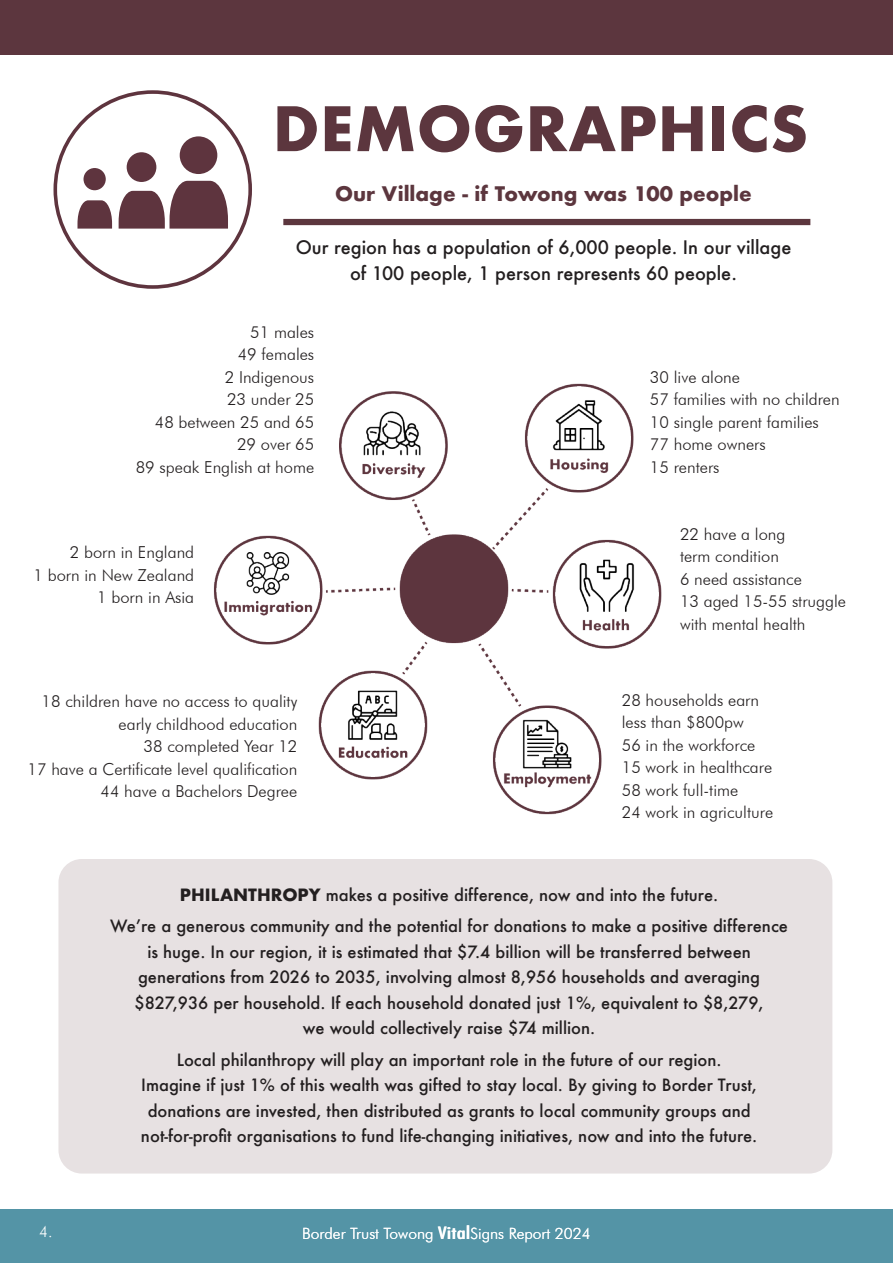
<style>
.page{position:relative;width:893px;height:1263px;background:#fff}
.page>*{position:absolute;margin:0;border:0;box-sizing:border-box;transform-origin:0 0}
.t1{font:700 59.55px "Futura";letter-spacing:.01em;color:#5c363e}
.t2{font:700 19.5px "Futura";color:#5c363e}
.t3{font:500 18.15px "Futura";color:#231f20}
.t4{font:500 16.5px "Futura";color:#231f20}
.t5{font:300 16.5px/22.5px "Futura BT";color:#231f20;text-align:right}
.t6{font:300 15.6px "Futura BT";color:#fff}
.s1{font-weight:700}
.s2{font-family:"Futura";font-weight:500;font-stretch:condensed;font-size:16.5px}
</style>
<div class="page">
<div style="left:0;top:1209px;width:893px;height:54px;background:#5494a6"></div>
<img style="left:213px;top:383px;width:449px;height:432px">
<div style="left:0;top:0;width:893px;height:54px;background:#5c363e"></div>
<div style="left:58px;top:859px;width:774px;height:314px;background:#e7e1e2;border-radius:23px"></div>
<div style="left:283px;top:219px;width:527px;height:6px;background:#5c363e"></div>
<svg style="left:53px;top:90px;width:199px;height:199px"></svg>
<p class="t1" style="left:273px;top:86px;width:537px">DEMOGRAPHICS</p>
<p class="t2" style="left:335px;top:179px;width:418px">Our Village - if Towong was 100 people</p>
<p class="t3" style="left:296px;top:234px;width:497px">Our region has a population of 6,000 people. In our village</p>
<p class="t3" style="left:350px;top:261px;width:388px">of 100 people, 1 person represents 60 people.</p>
<p class="t5" style="left:250px;top:321px;width:66px">51 males</p>
<p class="t5" style="left:238px;top:343px;width:78px">49 females</p>
<p class="t5" style="left:225px;top:366px;width:91px">2 Indigenous</p>
<p class="t5" style="left:227px;top:388px;width:89px">23 under 25</p>
<p class="t5" style="left:155px;top:411px;width:161px">48 between 25 and 65</p>
<p class="t5" style="left:237px;top:433px;width:79px">29 over 65</p>
<p class="t5" style="left:136px;top:456px;width:180px">89 speak English at home</p>
<p class="t5" style="left:70px;top:541px;width:126px">2 born in England</p>
<p class="t5" style="left:34px;top:563px;width:162px">1 born in New Zealand</p>
<p class="t5" style="left:97px;top:586px;width:98px">1 born in Asia</p>
<p class="t5" style="left:42px;top:690px;width:257px">18 children have no access to quality early childhood education</p>
<p class="t5" style="left:144px;top:735px;width:155px">38 completed Year 12</p>
<p class="t5" style="left:28px;top:758px;width:271px">17 have a Certificate level qualification</p>
<p class="t5" style="left:101px;top:780px;width:198px">44 have a Bachelors Degree</p>
<p class="t5" style="left:650px;top:365px;width:92px">30 live alone</p>
<p class="t5" style="left:650px;top:388px;width:191px">57 families with no children</p>
<p class="t5" style="left:650px;top:410px;width:170px">10 single parent families</p>
<p class="t5" style="left:650px;top:433px;width:117px">77 home owners</p>
<p class="t5" style="left:650px;top:455px;width:71px">15 renters</p>
<p class="t5" style="left:680px;top:522px;width:107px">22 have a long</p>
<p class="t5" style="left:680px;top:545px;width:100px">term condition</p>
<p class="t5" style="left:680px;top:567px;width:123px">6 need assistance</p>
<p class="t5" style="left:680px;top:590px;width:168px">13 aged 15-55 struggle</p>
<p class="t5" style="left:680px;top:612px;width:127px">with mental health</p>
<p class="t5" style="left:622px;top:689px;width:139px">28 households earn</p>
<p class="t5" style="left:622px;top:711px;width:123px">less than $800pw</p>
<p class="t5" style="left:622px;top:734px;width:135px">56 in the workforce</p>
<p class="t5" style="left:622px;top:756px;width:152px">15 work in healthcare</p>
<p class="t5" style="left:622px;top:779px;width:118px">58 work full-time</p>
<p class="t5" style="left:622px;top:801px;width:153px">24 work in agriculture</p>
<p class="t6" style="left:39px;top:1222px;width:15px">4.</p>
<p class="t4" style="left:180px;top:883px;width:540px"><span class="s1">PHILANTHROPY</span> makes a positive difference, now and into the future.</p>
<p class="t4" style="left:110px;top:915px;width:679px">We’re a generous community and the potential for donations to make a positive difference</p>
<p class="t4" style="left:147px;top:940px;width:605px">is huge. In our region, it is estimated that $7.4 billion will be transferred between</p>
<p class="t4" style="left:138px;top:966px;width:624px">generations from 2026 to 2035, involving almost 8,956 households and averaging</p>
<p class="t4" style="left:135px;top:991px;width:631px">$827,936 per household. If each household donated just 1%, equivalent to $8,279,</p>
<p class="t4" style="left:303px;top:1017px;width:294px">we would collectively raise $74 million.</p>
<p class="t4" style="left:177px;top:1048px;width:546px">Local philanthropy will play an important role in the future of our region.</p>
<p class="t4" style="left:141px;top:1074px;width:617px">Imagine if just 1% of this wealth was gifted to stay local. By giving to Border Trust,</p>
<p class="t4" style="left:148px;top:1099px;width:604px">donations are invested, then distributed as grants to local community groups and</p>
<p class="t4" style="left:141px;top:1125px;width:618px">not-for-profit organisations to fund life-changing initiatives, now and into the future.</p>
<p class="t6" style="left:302px;top:1224px;width:290px">Border Trust Towong <span class="s2">Vital</span>Signs Report 2024</p>
</div>
